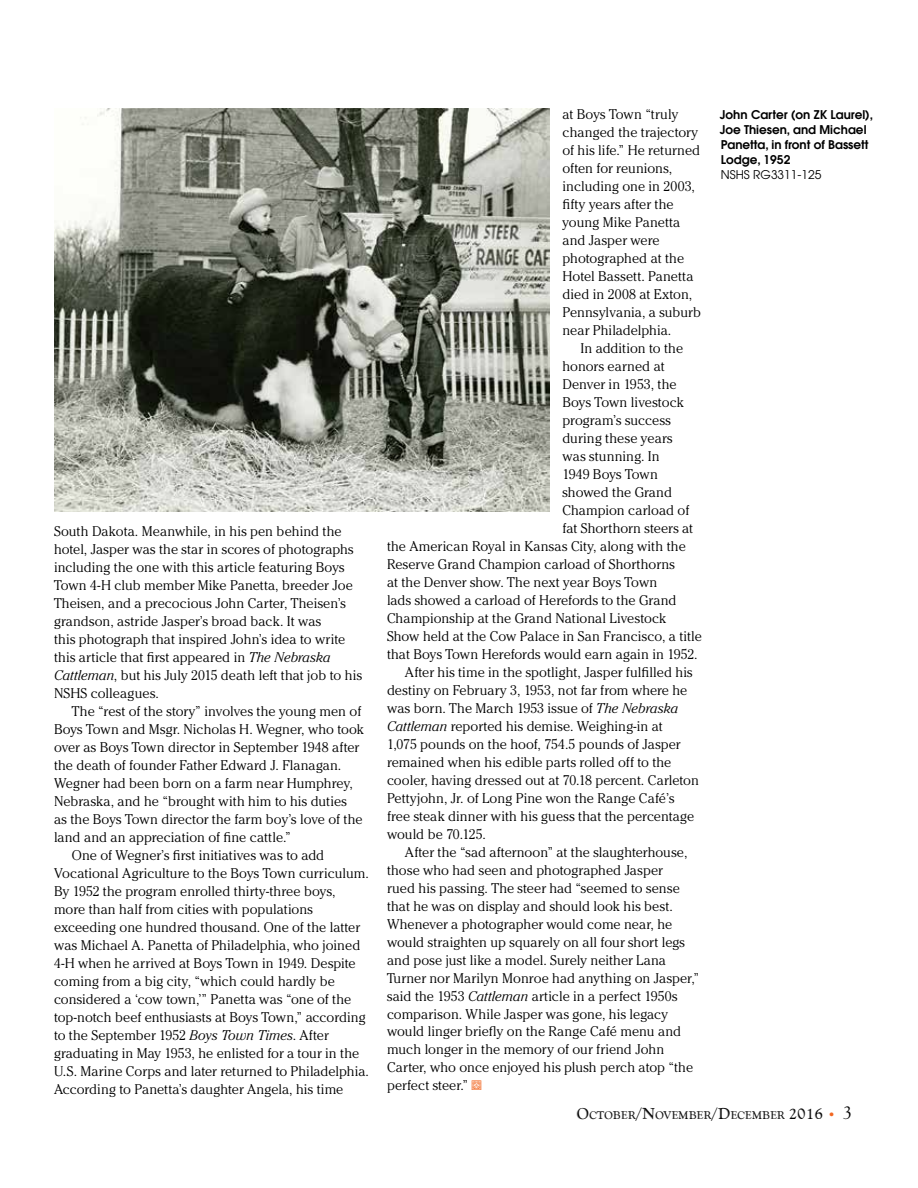
<style>
.page{position:relative;width:918px;height:1188px;background:#fff}
.page>*{position:absolute;margin:0;border:0;box-sizing:border-box;transform-origin:0 0}
.t1{font:300 13.95px/18px "Cheltenham";color:#000}
.t2{font:600 12px/15px "Avant Garde";color:#000}
.t3{font:12px "Avant Garde";color:#000}
.t4{font:11.55px "Goudy Handtooled Com";color:#000}
.s1{font-style:italic}
.s2{font-size:16.5px}
.s3{font-size:13.5px;color:#f26722}
.s4{font-family:"Goudy";font-size:18px}
</style>
<div class="page">
<img style="left:54px;top:108px;width:495px;height:404px">
<p class="t1" style="left:54px;top:522px;width:310px">South Dakota. Meanwhile, in his pen behind the hotel, Jasper was the star in scores of photographs including the one with this article featuring Boys Town 4-H club member Mike Panetta, breeder Joe Theisen, and a precocious John Carter, Theisen’s grandson, astride Jasper’s broad back. It was<br>this photograph that inspired John’s idea to write this article that first appeared in <span class="s1">The Nebraska Cattleman</span>, but his July 2015 death left that job to his NSHS colleagues.</p>
<p class="t1" style="left:72px;top:702px;width:291px">The “rest of the story” involves the young men of</p>
<p class="t1" style="left:54px;top:720px;width:312px">Boys Town and Msgr. Nicholas H. Wegner, who took</p>
<p class="t1" style="left:54px;top:738px;width:307px">over as Boys Town director in September 1948 after</p>
<p class="t1" style="left:54px;top:756px;width:289px">the death of founder Father Edward J. Flanagan.</p>
<p class="t1" style="left:54px;top:774px;width:300px">Wegner had been born on a farm near Humphrey,</p>
<p class="t1" style="left:54px;top:792px;width:294px">Nebraska, and he “brought with him to his duties</p>
<p class="t1" style="left:54px;top:810px;width:310px">as the Boys Town director the farm boy’s love of the</p>
<p class="t1" style="left:54px;top:828px;width:238px">land and an appreciation of fine cattle.”</p>
<p class="t1" style="left:72px;top:846px;width:254px">One of Wegner’s first initiatives was to add</p>
<p class="t1" style="left:54px;top:864px;width:316px">Vocational Agriculture to the Boys Town curriculum.</p>
<p class="t1" style="left:54px;top:882px;width:283px">By 1952 the program enrolled thirty-three boys,</p>
<p class="t1" style="left:54px;top:900px;width:260px">more than half from cities with populations</p>
<p class="t1" style="left:54px;top:918px;width:308px">exceeding one hundred thousand. One of the latter</p>
<p class="t1" style="left:54px;top:936px;width:308px">was Michael A. Panetta of Philadelphia, who joined</p>
<p class="t1" style="left:54px;top:954px;width:303px">4-H when he arrived at Boys Town in 1949. Despite</p>
<p class="t1" style="left:54px;top:972px;width:282px">coming from a big city, “which could hardly be</p>
<p class="t1" style="left:54px;top:990px;width:299px">considered a ‘cow town,’” Panetta was “one of the</p>
<p class="t1" style="left:54px;top:1008px;width:313px">top-notch beef enthusiasts at Boys Town,” according</p>
<p class="t1" style="left:54px;top:1026px;width:276px">to the September 1952 <span class="s1">Boys Town Times</span>. After</p>
<p class="t1" style="left:54px;top:1044px;width:307px">graduating in May 1953, he enlisted for a tour in the</p>
<p class="t1" style="left:54px;top:1062px;width:316px">U.S. Marine Corps and later returned to Philadelphia.</p>
<p class="t1" style="left:54px;top:1080px;width:291px">According to Panetta’s daughter Angela, his time</p>
<p class="t1" style="left:563px;top:105px;width:140px">at Boys Town “truly changed the trajectory of his life.” He returned often for reunions, including one in 2003, fifty years after the young Mike Panetta and Jasper were photographed at the<br>Hotel Bassett. Panetta died in 2008 at Exton,<br>Pennsylvania, a suburb near Philadelphia.</p>
<p class="t1" style="left:581px;top:339px;width:104px">In addition to the</p>
<p class="t1" style="left:563px;top:357px;width:104px">honors earned at</p>
<p class="t1" style="left:563px;top:375px;width:116px">Denver in 1953, the</p>
<p class="t1" style="left:563px;top:393px;width:123px">Boys Town livestock</p>
<p class="t1" style="left:563px;top:411px;width:110px">program’s success</p>
<p class="t1" style="left:563px;top:429px;width:112px">during these years</p>
<p class="t1" style="left:563px;top:447px;width:99px">was stunning. In</p>
<p class="t1" style="left:563px;top:465px;width:97px">1949 Boys Town</p>
<p class="t1" style="left:563px;top:483px;width:111px">showed the Grand</p>
<p class="t1" style="left:563px;top:501px;width:128px">Champion carload of</p>
<p class="t1" style="left:563px;top:519px;width:132px">fat Shorthorn steers at</p>
<p class="t1" style="left:387px;top:537px;width:300px">the American Royal in Kansas City, along with the</p>
<p class="t1" style="left:387px;top:555px;width:290px">Reserve Grand Champion carload of Shorthorns</p>
<p class="t1" style="left:387px;top:573px;width:272px">at the Denver show. The next year Boys Town</p>
<p class="t1" style="left:387px;top:591px;width:291px">lads showed a carload of Herefords to the Grand</p>
<p class="t1" style="left:387px;top:609px;width:281px">Championship at the Grand National Livestock</p>
<p class="t1" style="left:387px;top:627px;width:317px">Show held at the Cow Palace in San Francisco, a title</p>
<p class="t1" style="left:387px;top:645px;width:312px">that Boys Town Herefords would earn again in 1952.</p>
<p class="t1" style="left:405px;top:663px;width:289px">After his time in the spotlight, Jasper fulfilled his</p>
<p class="t1" style="left:387px;top:681px;width:302px">destiny on February 3, 1953, not far from where he</p>
<p class="t1" style="left:387px;top:699px;width:293px">was born. The March 1953 issue of <span class="s1">The Nebraska</span></p>
<p class="t1" style="left:387px;top:717px;width:277px"><span class="s1">Cattleman</span> reported his demise. Weighing-in at</p>
<p class="t1" style="left:387px;top:735px;width:295px">1,075 pounds on the hoof, 754.5 pounds of Jasper</p>
<p class="t1" style="left:387px;top:753px;width:286px">remained when his edible parts rolled off to the</p>
<p class="t1" style="left:387px;top:771px;width:313px">cooler, having dressed out at 70.18 percent. Carleton</p>
<p class="t1" style="left:387px;top:789px;width:289px">Pettyjohn, Jr. of Long Pine won the Range Café’s</p>
<p class="t1" style="left:387px;top:807px;width:309px">free steak dinner with his guess that the percentage</p>
<p class="t1" style="left:387px;top:825px;width:100px">would be 70.125.</p>
<p class="t1" style="left:405px;top:843px;width:284px">After the “sad afternoon” at the slaughterhouse,</p>
<p class="t1" style="left:387px;top:861px;width:277px">those who had seen and photographed Jasper</p>
<p class="t1" style="left:387px;top:879px;width:294px">rued his passing. The steer had “seemed to sense</p>
<p class="t1" style="left:387px;top:897px;width:287px">that he was on display and should look his best.</p>
<p class="t1" style="left:387px;top:915px;width:287px">Whenever a photographer would come near, he</p>
<p class="t1" style="left:387px;top:933px;width:300px">would straighten up squarely on all four short legs</p>
<p class="t1" style="left:387px;top:951px;width:280px">and pose just like a model. Surely neither Lana</p>
<p class="t1" style="left:387px;top:969px;width:314px">Turner nor Marilyn Monroe had anything on Jasper,”</p>
<p class="t1" style="left:387px;top:987px;width:292px">said the 1953 <span class="s1">Cattleman</span> article in a perfect 1950s</p>
<p class="t1" style="left:387px;top:1005px;width:283px">comparison. While Jasper was gone, his legacy</p>
<p class="t1" style="left:387px;top:1023px;width:296px">would linger briefly on the Range Café menu and</p>
<p class="t1" style="left:387px;top:1041px;width:279px">much longer in the memory of our friend John</p>
<p class="t1" style="left:387px;top:1059px;width:308px">Carter, who once enjoyed his plush perch atop “the</p>
<p class="t1" style="left:387px;top:1077px;width:83px">perfect steer.”</p>
<p class="t4" style="left:577px;top:1108px;width:277px"><span class="s2">O</span>CTOBER<span class="s2">/N</span>OVEMBER<span class="s2">/D</span>ECEMBER <span class="s2">2016</span> <span class="s3">•</span> <span class="s4">3</span></p>
<p class="t2" style="left:720px;top:107px;width:155px">John Carter (on ZK Laurel),<br>Joe Thiesen, and Michael<br>Panetta, in front of Bassett<br>Lodge, 1952</p>
<p class="t3" style="left:721px;top:167px;width:102px">NSHS RG3311-125</p>
</div>
